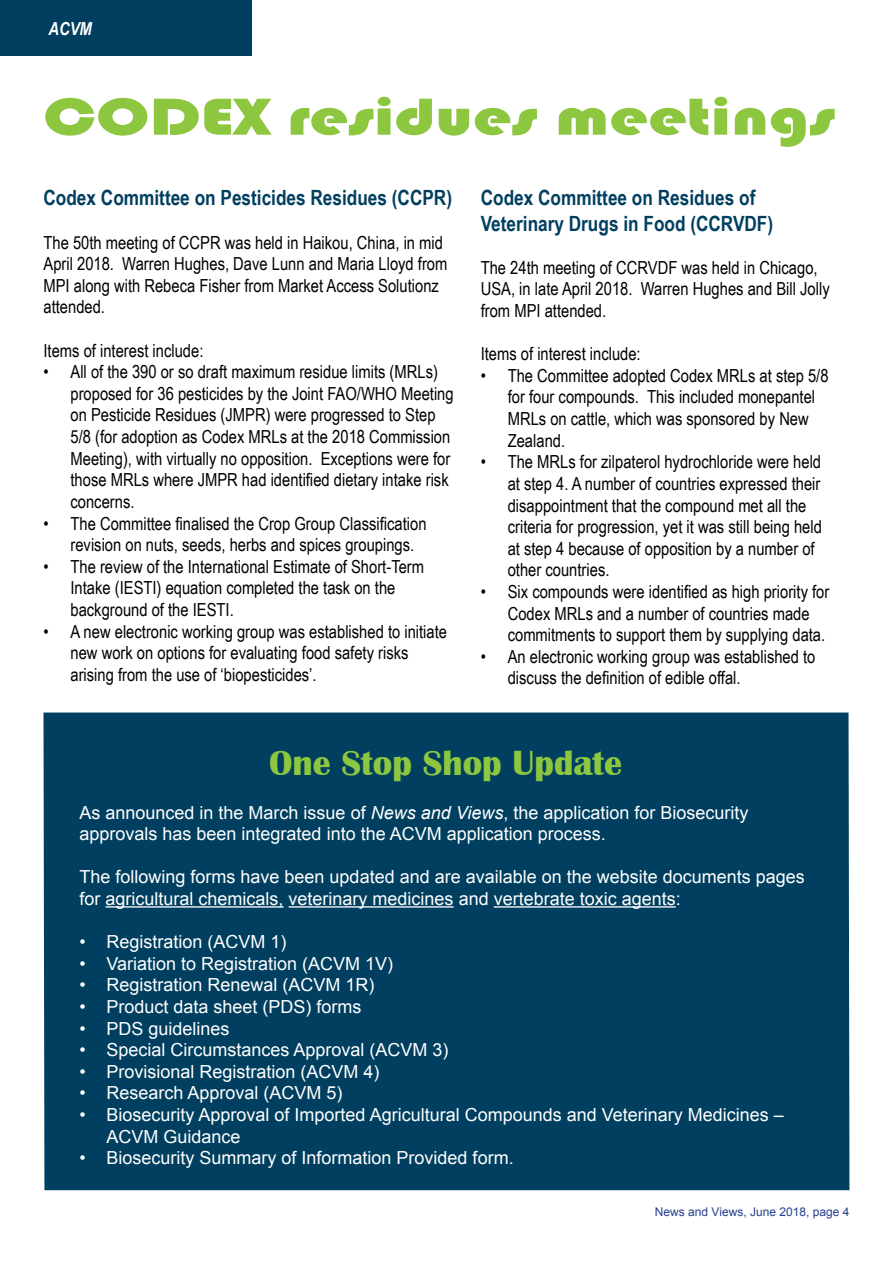
<style>
.page{position:relative;width:893px;height:1263px;background:#fff}
.page>*{position:absolute;margin:0;border:0;box-sizing:border-box;transform-origin:0 0}
.t1{font:54px "Bauhaus 93";color:#8dc63f;scale:1.3 1}
.t2{font:700 36px "Britannic";color:#8dc63f}
.t3{font:700 21px/25.2px "Arial Narrow";color:#003f5f}
.t4{font:18px/21.6px "Arial Narrow";color:#000}
.t5{font:18px/21.6px "Arial";color:#fff}
.t6{font:italic 700 18px "Arial Narrow";color:#fff}
.t7{font:12px "Arial";color:#25408f}
.s1{font-style:italic}
</style>
<div class="page">
<div style="left:0;top:0;width:251px;height:56px;background:#003f5f"></div>
<div style="left:44px;top:712px;width:805px;height:478px;background:#003f5f"></div>
<hr style="left:106px;top:906px;width:178px;height:1px;background:#fff">
<hr style="left:289px;top:906px;width:165px;height:1px;background:#fff">
<hr style="left:494px;top:906px;width:182px;height:1px;background:#fff">
<p class="t6" style="left:48px;top:15px;width:45px">ACVM</p>
<h1 class="t1" style="left:44px;top:86px;width:610px">CODEX residues meetings</h1>
<p class="t3" style="left:44px;top:184px;width:410px">Codex Committee on Pesticides Residues (CCPR)</p>
<p class="t4" style="left:44px;top:231px;width:405px">The 50th meeting of CCPR was held in Haikou, China, in mid April 2018. Warren Hughes, Dave Lunn and Maria Lloyd from MPI along with Rebeca Fisher from Market Access Solutionz attended.</p>
<p class="t4" style="left:44px;top:339px;width:161px">Items of interest include:</p>
<p class="t4" style="left:70px;top:360px;width:385px;text-indent:-27px">• All of the 390 or so draft maximum residue limits (MRLs) proposed for 36 pesticides by the Joint FAO/WHO Meeting on Pesticide Residues (JMPR) were progressed to Step 5/8 (for adoption as Codex MRLs at the 2018 Commission Meeting), with virtually no opposition. Exceptions were for those MRLs where JMPR had identified dietary intake risk concerns.</p>
<p class="t4" style="left:70px;top:512px;width:358px;text-indent:-27px">• The Committee finalised the Crop Group Classification revision on nuts, seeds, herbs and spices groupings.</p>
<p class="t4" style="left:70px;top:555px;width:355px;text-indent:-27px">• The review of the International Estimate of Short-Term<br>Intake (IESTI) equation completed the task on the background of the IESTI.</p>
<p class="t4" style="left:70px;top:620px;width:378px;text-indent:-27px">• A new electronic working group was established to initiate new work on options for evaluating food safety risks arising from the use of ‘biopesticides’.</p>
<p class="t3" style="left:481px;top:184px;width:294px">Codex Committee on Residues of<br>Veterinary Drugs in Food (CCRVDF)</p>
<p class="t4" style="left:481px;top:256px;width:350px">The 24th meeting of CCRVDF was held in Chicago,<br>USA, in late April 2018. Warren Hughes and Bill Jolly from MPI attended.</p>
<p class="t4" style="left:481px;top:342px;width:161px">Items of interest include:</p>
<p class="t4" style="left:508px;top:364px;width:322px;text-indent:-27px">• The Committee adopted Codex MRLs at step 5/8 for four compounds. This included monepantel MRLs on cattle, which was sponsored by New Zealand.</p>
<p class="t4" style="left:508px;top:450px;width:316px;text-indent:-27px">• The MRLs for zilpaterol hydrochloride were held at step 4. A number of countries expressed their disappointment that the compound met all the criteria for progression, yet it was still being held at step 4 because of opposition by a number of other countries.</p>
<p class="t4" style="left:508px;top:580px;width:323px;text-indent:-27px">• Six compounds were identified as high priority for<br>Codex MRLs and a number of countries made commitments to support them by supplying data.</p>
<p class="t4" style="left:508px;top:645px;width:309px;text-indent:-27px">• An electronic working group was established to discuss the definition of edible offal.</p>
<h2 class="t2" style="left:269px;top:743px;width:355px">One Stop Shop Update</h2>
<p class="t5" style="left:80px;top:801px;width:670px">As announced in the March issue of <span class="s1">News and Views</span>, the application for Biosecurity approvals has been integrated into the ACVM application process.</p>
<p class="t5" style="left:80px;top:866px;width:727px">The following forms have been updated and are available on the website documents pages for agricultural chemicals, veterinary medicines and vertebrate toxic agents:</p>
<p class="t5" style="left:80px;top:931px;width:209px">• Registration (ACVM 1)</p>
<p class="t5" style="left:80px;top:952px;width:315px">• Variation to Registration (ACVM 1V)</p>
<p class="t5" style="left:80px;top:974px;width:297px">• Registration Renewal (ACVM 1R)</p>
<p class="t5" style="left:80px;top:996px;width:284px">• Product data sheet (PDS) forms</p>
<p class="t5" style="left:80px;top:1017px;width:152px">• PDS guidelines</p>
<p class="t5" style="left:80px;top:1039px;width:371px">• Special Circumstances Approval (ACVM 3)</p>
<p class="t5" style="left:80px;top:1060px;width:302px">• Provisional Registration (ACVM 4)</p>
<p class="t5" style="left:80px;top:1082px;width:265px">• Research Approval (ACVM 5)</p>
<p class="t5" style="left:106px;top:1104px;width:679px;text-indent:-27px">• Biosecurity Approval of Imported Agricultural Compounds and Veterinary Medicines –<br>ACVM Guidance</p>
<p class="t5" style="left:80px;top:1147px;width:436px">• Biosecurity Summary of Information Provided form.</p>
<p class="t7" style="left:655px;top:1204px;width:196px">News and Views, June 2018, page 4</p>
</div>
